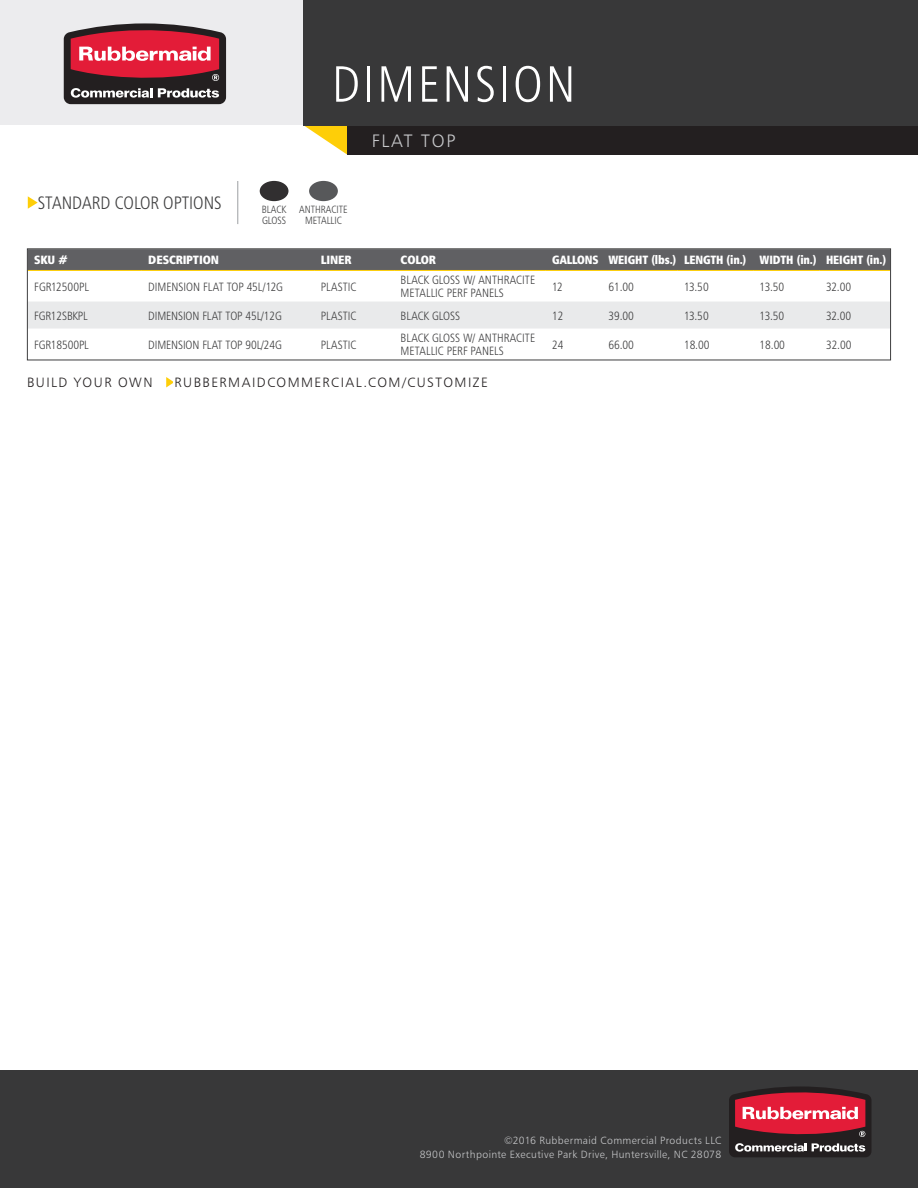
<style>
.page{position:relative;width:918px;height:1188px;background:#fff}
.page>*{position:absolute;margin:0;border:0;box-sizing:border-box;transform-origin:0 0}
.RCP_SPEC_PRODUCT_HEA{font:51px "Humanist 777 BT Light Condensed B";letter-spacing:.055em;color:#fff}
.t1{font:18px "Humanist 777 BT Light Condensed B";color:#3e3e3f}
.t2{font:18px "Humanist 777 BT Light B";letter-spacing:.1em;color:#c7c8ca}
.RCP_WEBSITE{font:13.5px "Humanist 777 BT Light B";letter-spacing:.11em;color:#231f20}
.TABULAR_BODY_COPY{font:12px/12.9px "Humanist 777 BT Light Condensed B";letter-spacing:-.005em;color:#3e3e3f}
.TABULAR_HEADER{font:12px "Humanist 777 BT Extra Black Cond B";letter-spacing:-.01em;color:#fff;scale:.95 1}
.TABULAR_HEADER-2{font:12px "Humanist 777 BT Extra Black Cond B";letter-spacing:-.01em;color:#fff}
.t3{font:10.5px/13.5px "Humanist 777 BT Light B";letter-spacing:.035em;color:#c7c8ca;text-align:right}
.t4{font:10.5px/10.5px "Humanist 777 BT Light Condensed B";letter-spacing:-.005em;color:#3e3e3f;text-align:center}
</style>
<div class="page">
<div style="left:0;top:1070px;width:918px;height:118px;background:#383839"></div>
<div style="left:0;top:0;width:304px;height:125px;background:#ececee"></div>
<svg style="left:64px;top:23px;width:162px;height:81px;background:#95424e"></svg>
<svg style="left:729px;top:1086px;width:142px;height:71px;background:#8c3a46"></svg>
<svg style="left:303px;top:125px;width:44px;height:30px"></svg>
<div style="left:347px;top:125px;width:571px;height:30px;background:#231f20"></div>
<div style="left:303px;top:0;width:615px;height:125px;background:#383839"></div>
<svg style="left:28px;top:196px;width:10px;height:13px"></svg>
<hr style="left:238px;top:181px;width:1px;height:43px;background:#9d9fa2">
<svg style="left:166px;top:377px;width:7px;height:10px"></svg>
<div style="left:29px;top:250px;width:860px;height:20px;background:#606063"></div>
<svg style="left:29px;top:301px;width:860px;height:1px"></svg>
<div style="left:29px;top:302px;width:860px;height:27px;background:#e9eaeb"></div>
<hr style="left:28px;top:270px;width:114px;height:1px;background:#fece08">
<hr style="left:142px;top:270px;width:172px;height:1px;background:#fece08">
<hr style="left:314px;top:270px;width:80px;height:1px;background:#fece08">
<hr style="left:394px;top:270px;width:152px;height:1px;background:#fece08">
<hr style="left:546px;top:270px;width:56px;height:1px;background:#fece08">
<hr style="left:602px;top:270px;width:76px;height:1px;background:#fece08">
<hr style="left:678px;top:270px;width:75px;height:1px;background:#fece08">
<hr style="left:753px;top:270px;width:67px;height:1px;background:#fece08">
<hr style="left:820px;top:270px;width:70px;height:1px;background:#fece08">
<div style="left:27px;top:248px;width:864px;height:112px;border:1px solid #3e3e3f"></div>
<div style="left:309px;top:181px;width:29px;height:20px;background:#57585a;border-radius:50%"></div>
<div style="left:260px;top:181px;width:28px;height:20px;background:#312f30;border-radius:50%"></div>
<p class="RCP_SPEC_PRODUCT_HEA" style="left:332px;top:53px;width:245px">DIMENSION</p>
<h2 class="t1" style="left:38px;top:192px;width:185px">STANDARD COLOR OPTIONS</h2>
<p class="t4" style="left:262px;top:204px;width:26px;text-align:left">BLACK<br>GLOSS</p>
<p class="t4" style="left:299px;top:204px;width:50px">ANTHRACITE<br>METALLIC</p>
<p class="t2" style="left:372px;top:130px;width:85px">FLAT TOP</p>
<p class="TABULAR_HEADER-2" style="left:34px;top:253px;width:35px">SKU #</p>
<p class="TABULAR_HEADER-2" style="left:148px;top:253px;width:72px">DESCRIPTION</p>
<p class="TABULAR_HEADER-2" style="left:321px;top:253px;width:32px">LINER</p>
<p class="TABULAR_HEADER-2" style="left:401px;top:253px;width:37px">COLOR</p>
<p class="TABULAR_HEADER" style="left:552px;top:253px;width:50px">GALLONS</p>
<p class="TABULAR_HEADER" style="left:608px;top:253px;width:73px">WEIGHT (lbs.)</p>
<p class="TABULAR_HEADER" style="left:684px;top:253px;width:67px">LENGTH (in.)</p>
<p class="TABULAR_HEADER" style="left:760px;top:253px;width:61px">WIDTH (in.)</p>
<p class="TABULAR_HEADER" style="left:826px;top:253px;width:65px">HEIGHT (in.)</p>
<p class="TABULAR_BODY_COPY" style="left:34px;top:280px;width:56px">FGR12500PL</p>
<p class="TABULAR_BODY_COPY" style="left:148px;top:280px;width:136px">DIMENSION FLAT TOP 45L/12G</p>
<p class="TABULAR_BODY_COPY" style="left:321px;top:280px;width:37px">PLASTIC</p>
<p class="TABULAR_BODY_COPY" style="left:401px;top:273px;width:136px">BLACK GLOSS W/ ANTHRACITE<br>METALLIC PERF PANELS</p>
<p class="TABULAR_BODY_COPY" style="left:552px;top:280px;width:12px">12</p>
<p class="TABULAR_BODY_COPY" style="left:608px;top:280px;width:27px">61.00</p>
<p class="TABULAR_BODY_COPY" style="left:684px;top:280px;width:26px">13.50</p>
<p class="TABULAR_BODY_COPY" style="left:760px;top:280px;width:26px">13.50</p>
<p class="TABULAR_BODY_COPY" style="left:826px;top:280px;width:27px">32.00</p>
<p class="TABULAR_BODY_COPY" style="left:34px;top:309px;width:55px">FGR12SBKPL</p>
<p class="TABULAR_BODY_COPY" style="left:148px;top:309px;width:135px">DIMENSION FLAT TOP 45L/12G</p>
<p class="TABULAR_BODY_COPY" style="left:321px;top:309px;width:37px">PLASTIC</p>
<p class="TABULAR_BODY_COPY" style="left:401px;top:309px;width:61px">BLACK GLOSS</p>
<p class="TABULAR_BODY_COPY" style="left:552px;top:309px;width:13px">12</p>
<p class="TABULAR_BODY_COPY" style="left:608px;top:309px;width:27px">39.00</p>
<p class="TABULAR_BODY_COPY" style="left:684px;top:309px;width:26px">13.50</p>
<p class="TABULAR_BODY_COPY" style="left:760px;top:309px;width:26px">13.50</p>
<p class="TABULAR_BODY_COPY" style="left:826px;top:309px;width:27px">32.00</p>
<p class="TABULAR_BODY_COPY" style="left:34px;top:338px;width:56px">FGR18500PL</p>
<p class="TABULAR_BODY_COPY" style="left:148px;top:338px;width:135px">DIMENSION FLAT TOP 90L/24G</p>
<p class="TABULAR_BODY_COPY" style="left:321px;top:338px;width:37px">PLASTIC</p>
<p class="TABULAR_BODY_COPY" style="left:401px;top:331px;width:136px">BLACK GLOSS W/ ANTHRACITE<br>METALLIC PERF PANELS</p>
<p class="TABULAR_BODY_COPY" style="left:552px;top:338px;width:13px">24</p>
<p class="TABULAR_BODY_COPY" style="left:608px;top:338px;width:27px">66.00</p>
<p class="TABULAR_BODY_COPY" style="left:684px;top:338px;width:27px">18.00</p>
<p class="TABULAR_BODY_COPY" style="left:760px;top:338px;width:27px">18.00</p>
<p class="TABULAR_BODY_COPY" style="left:826px;top:338px;width:27px">32.00</p>
<p class="RCP_WEBSITE" style="left:27px;top:374px;width:127px">BUILD YOUR OWN</p>
<p class="RCP_WEBSITE" style="left:174px;top:374px;width:315px">RUBBERMAIDCOMMERCIAL.COM/CUSTOMIZE</p>
<p class="t3" style="left:420px;top:1134px;width:303px">©2016 Rubbermaid Commercial Products LLC<br>8900 Northpointe Executive Park Drive, Huntersville, NC 28078</p>
</div>
